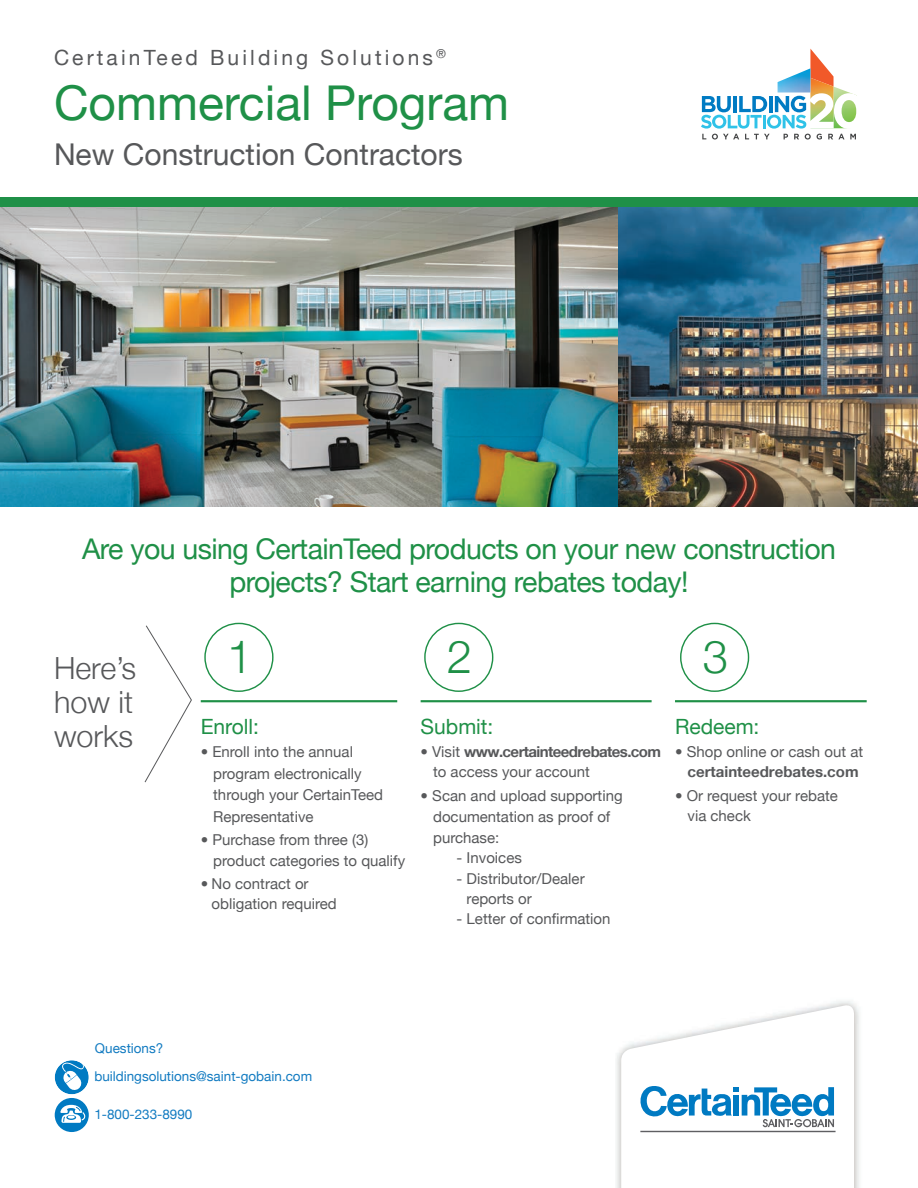
<style>
.page{position:relative;width:918px;height:1188px;background:#fff}
.page>*{position:absolute;margin:0;border:0;box-sizing:border-box;transform-origin:0 0}
.t1{font:48px "Helvetica Neue";color:#1f9047}
.t2{font:300 45.6px "Helvetica Neue";color:#1f9047}
.t3{font:300 30.6px/34px "Helvetica Neue";color:#57585a}
.t4{font:30px "Helvetica Neue";color:#57585a}
.t5{font:28.5px/33px "Helvetica Neue";letter-spacing:-.02em;color:#1f9047;text-align:center}
.t6{font:21px "Helvetica Neue";letter-spacing:.15em;color:#57585a}
.t7{font:21px "Helvetica Neue";color:#1f9047}
.t8{font:15px/20.4px "Helvetica Neue";color:#57585a}
.t9{font:15px "Helvetica Neue Bold 7";letter-spacing:-.04em;color:#57585a}
.t10{font:15px "Helvetica Neue Bold 7";color:#57585a}
.t11{font:13.5px "Helvetica Neue";color:#127bc1}
.s1{font-family:"Helvetica Neue"}
</style>
<div class="page">
<img style="left:0;top:207px;width:918px;height:300px">
<div style="left:204px;top:623px;width:70px;height:69px;border:1px solid #1f9047;border-radius:50%"></div>
<div style="left:424px;top:623px;width:69px;height:69px;border:1px solid #1f9047;border-radius:50%"></div>
<div style="left:680px;top:623px;width:69px;height:69px;border:1px solid #1f9047;border-radius:50%"></div>
<svg style="left:144px;top:625px;width:48px;height:158px"></svg>
<hr style="left:201px;top:700px;width:196px;height:2px;background:#1f9047">
<hr style="left:421px;top:700px;width:231px;height:2px;background:#1f9047">
<hr style="left:675px;top:700px;width:192px;height:2px;background:#1f9047">
<div style="left:0;top:197px;width:918px;height:10px;background:#1f9047"></div>
<svg style="left:701px;top:49px;width:156px;height:91px"></svg>
<svg style="left:53px;top:1058px;width:38px;height:38px"></svg>
<div style="left:55px;top:1060px;width:34px;height:34px;background:#007ac2;border-radius:50%"></div>
<svg style="left:62px;top:1060px;width:22px;height:31px"></svg>
<svg style="left:53px;top:1096px;width:38px;height:38px"></svg>
<div style="left:55px;top:1098px;width:34px;height:34px;background:#007ac2;border-radius:50%"></div>
<svg style="left:60px;top:1105px;width:25px;height:18px"></svg>
<img style="left:616px;top:1001px;width:243px;height:187px">
<svg style="left:621px;top:1004px;width:233px;height:184px"></svg>
<h3 class="t6" style="left:54px;top:45px;width:394px">CertainTeed Building Solutions<sup>®</sup></h3>
<h1 class="t1" style="left:54px;top:74px;width:457px">Commercial Program</h1>
<h3 class="t4" style="left:54px;top:136px;width:410px">New Construction Contractors</h3>
<h3 class="t5" style="left:82px;top:532px;width:755px">Are you using CertainTeed products on your new construction projects? Start earning rebates today!</h3>
<h3 class="t3" style="left:54px;top:649px;width:84px">Here’s</h3>
<h3 class="t3" style="left:54px;top:683px;width:81px">how it works</h3>
<h2 class="t2" style="left:227px;top:620px;width:27px">1</h2>
<h2 class="t2" style="left:447px;top:620px;width:27px">2</h2>
<h2 class="t2" style="left:703px;top:620px;width:27px">3</h2>
<h3 class="t7" style="left:201px;top:714px;width:60px">Enroll:</h3>
<p class="t8" style="left:213px;top:741px;width:171px;line-height:21.6px;text-indent:-13px">• Enroll into the annual program electronically through your CertainTeed<br>Representative</p>
<p class="t8" style="left:213px;top:829px;width:193px;text-indent:-13px">• Purchase from three (3) product categories to qualify</p>
<p class="t8" style="left:212px;top:873px;width:127px;text-indent:-11px">• No contract or obligation required</p>
<h3 class="t7" style="left:421px;top:714px;width:74px">Submit:</h3>
<p class="t9" style="left:421px;top:745px;width:242px"><span class="s1">• Visit</span> www.certainteedrebates.com</p>
<p class="t8" style="left:433px;top:762px;width:158px">to access your account</p>
<p class="t8" style="left:433px;top:785px;width:191px;line-height:21px;text-indent:-13px">• Scan and upload supporting documentation as proof of purchase:</p>
<p class="t8" style="left:457px;top:847px;width:67px">- Invoices</p>
<p class="t8" style="left:467px;top:868px;width:120px;text-indent:-10px">- Distributor/Dealer reports or</p>
<p class="t8" style="left:457px;top:909px;width:155px">- Letter of confirmation</p>
<h3 class="t7" style="left:675px;top:714px;width:86px">Redeem:</h3>
<p class="t8" style="left:675px;top:741px;width:190px">• Shop online or cash out at</p>
<p class="t10" style="left:688px;top:765px;width:173px">certainteedrebates.com</p>
<p class="t8" style="left:688px;top:785px;width:152px;text-indent:-13px">• Or request your rebate via check</p>
<p class="t11" style="left:95px;top:1040px;width:70px">Questions?</p>
<p class="t11" style="left:94px;top:1068px;width:219px">buildingsolutions@saint-gobain.com</p>
<p class="t11" style="left:94px;top:1106px;width:100px">1-800-233-8990</p>
</div>
